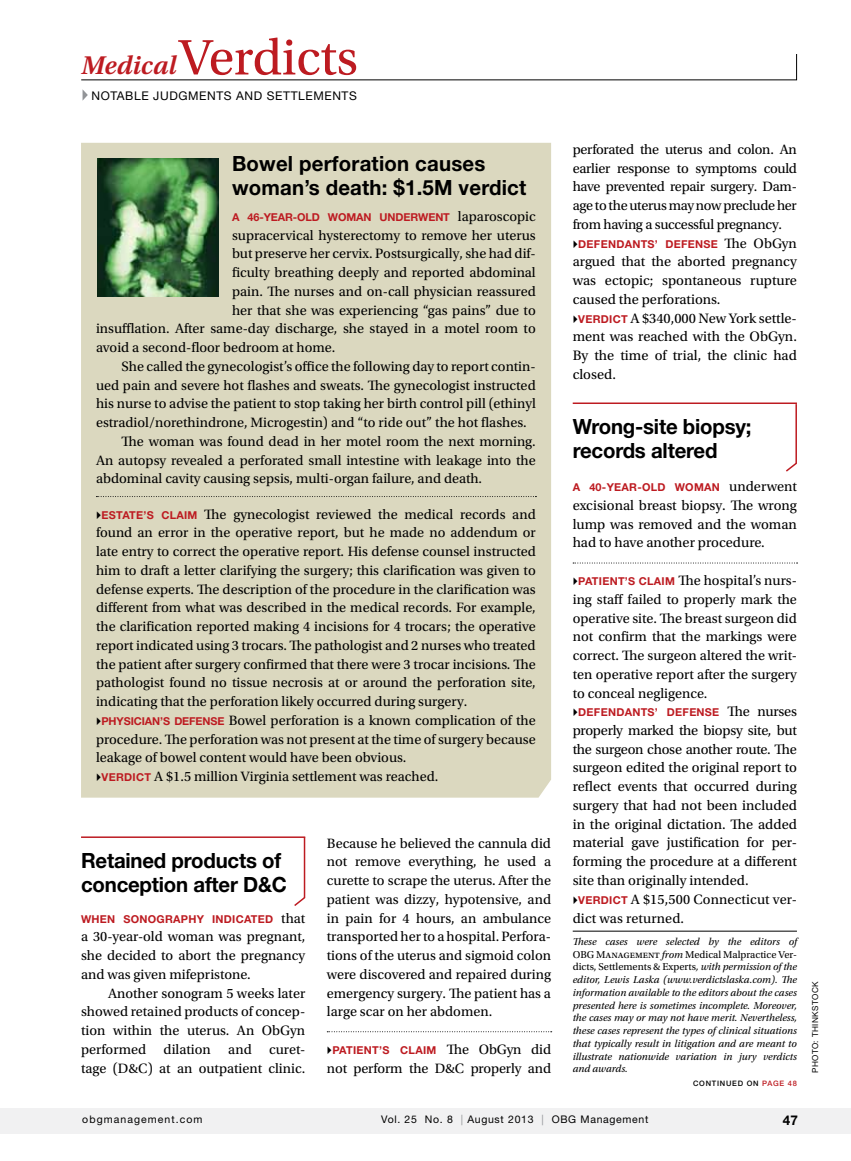
<style>
.page{position:relative;width:851px;height:1161px;background:#fff}
.page>*{position:absolute;margin:0;border:0;box-sizing:border-box;transform-origin:0 0}
.t1{font:52.5px "Utopia Std";letter-spacing:-.005em;color:#bd1b21}
.t2{font:700 21px/24px "Helvetica Neue LT Std";letter-spacing:-.01em;color:#000}
.t3{font:700 21px/24px "Helvetica Neue LT Std";letter-spacing:.01em;color:#000}
.t4{font:14.4px/18.8px "Utopia Std";color:#000;text-align:justify}
.t5{font:14.25px/18.8px "Utopia Std";color:#000;text-align:justify}
.t6{font:700 13.5px "Helvetica Neue LT Std";color:#000}
.t7{font:12px "Helvetica Neue LT Std";letter-spacing:.16em;color:#000}
.t8{font:700 10.8px "Helvetica Neue LT Std";letter-spacing:.025em;color:#bd1b21}
.t9{font:700 10.8px "Helvetica Neue LT Std";letter-spacing:-.01em;color:#bd1b21}
.t10{font:italic 10.5px/12.8px "Utopia Std";color:#000;text-align:justify}
.t11{font:10.5px "Helvetica Neue LT Std";letter-spacing:.065em;color:#000}
.t12{font:10.5px "Helvetica Neue LT Std";letter-spacing:.1em;color:#000}
.t13{font:8.25px "Helvetica Neue LT Std";letter-spacing:.05em;color:#000}
.t14{font:500 7.5px "Helvetica Neue LT Std";letter-spacing:.1em;color:#000}
.s1{font-weight:600;font-style:italic;font-size:27px}
.s2{font-family:"Utopia Std";font-weight:400;font-size:14.25px;color:#000}
.s3{font-family:"Helvetica Neue LT Std";font-weight:700;font-size:10.8px;color:#bd1b21}
.s4{font-size:14.25px}
.s5{font-family:"Utopia Std";font-weight:400;font-size:14.4px;color:#000}
.s6{font-style:normal}
.s7{color:#bd1b21}
.s8{color:#939598}
</style>
<div class="page">
<div style="left:81px;top:143px;width:470px;height:655px;background:#dbd8bf"></div>
<hr style="left:572px;top:403px;width:224px;height:1px;background:#bd1b21">
<svg style="left:573px;top:563px;width:224px;height:1px"></svg>
<hr style="left:81px;top:836px;width:224px;height:2px;background:#bd1b21">
<svg style="left:96px;top:496px;width:440px;height:1px"></svg>
<svg style="left:327px;top:1031px;width:224px;height:1px"></svg>
<img style="left:97px;top:159px;width:121px;height:138px">
<svg style="left:292px;top:836px;width:14px;height:70px"></svg>
<hr style="left:572px;top:931px;width:224px;height:1px;background:#000">
<svg style="left:82px;top:89px;width:6px;height:12px"></svg>
<svg style="left:81px;top:54px;width:716px;height:27px"></svg>
<svg style="left:786px;top:403px;width:11px;height:69px"></svg>
<div style="left:0;top:1108px;width:850px;height:26px;background:#f1f1f2"></div>
<svg style="left:97px;top:511px;width:4px;height:8px"></svg>
<svg style="left:97px;top:717px;width:4px;height:8px"></svg>
<svg style="left:97px;top:773px;width:4px;height:8px"></svg>
<h1 class="t1" style="left:81px;top:29px;width:278px"><span class="s1">Medical</span>Verdicts</h1>
<p class="t7" style="left:92px;top:88px;width:267px">Notable judgments an d settlements</p>
<h2 class="t3" style="left:232px;top:151px;width:296px">Bowel perforation causes woman’s death: $1.5M verdict</h2>
<p class="t9" style="left:232px;top:210px;width:305px">A 46-YEAR-OLD WOMAN UNDERWENT <span class="s2">laparoscopic</span></p>
<p class="t5" style="left:232px;top:226px;width:305px">supracervical hysterectomy to remove her uterus</p>
<p class="t5" style="left:232px;top:245px;width:305px">but preserve her cervix. Postsurgically, she had dif-</p>
<p class="t5" style="left:232px;top:263px;width:305px">ficulty breathing deeply and reported abdominal</p>
<p class="t5" style="left:232px;top:282px;width:305px">pain. The nurses and on-call physician reassured</p>
<p class="t5" style="left:232px;top:301px;width:305px">her that she was experiencing “gas pains” due to</p>
<p class="t5" style="left:96px;top:320px;width:441px">insufflation. After same-day discharge, she stayed in a motel room to</p>
<p class="t5" style="left:96px;top:338px;width:241px">avoid a second-floor bedroom at home.</p>
<p class="t5" style="left:121px;top:357px;width:415px">She called the gynecologist’s office the following day to report contin-</p>
<p class="t5" style="left:96px;top:376px;width:441px">ued pain and severe hot flashes and sweats. The gynecologist instructed</p>
<p class="t5" style="left:96px;top:395px;width:441px">his nurse to advise the patient to stop taking her birth control pill (ethinyl</p>
<p class="t5" style="left:96px;top:413px;width:432px">estradiol/norethindrone, Microgestin) and “to ride out” the hot flashes.</p>
<p class="t5" style="left:121px;top:432px;width:415px">The woman was found dead in her motel room the next morning.</p>
<p class="t5" style="left:96px;top:451px;width:441px">An autopsy revealed a perforated small intestine with leakage into the</p>
<p class="t5" style="left:96px;top:470px;width:387px">abdominal cavity causing sepsis, multi-organ failure, and death.</p>
<p class="t5" style="left:102px;top:505px;width:435px"><span class="s3">ESTATE’S CLAIM</span> The gynecologist reviewed the medical records and</p>
<p class="t5" style="left:96px;top:524px;width:441px">found an error in the operative report, but he made no addendum or</p>
<p class="t5" style="left:96px;top:542px;width:441px">late entry to correct the operative report. His defense counsel instructed</p>
<p class="t5" style="left:96px;top:561px;width:441px">him to draft a letter clarifying the surgery; this clarification was given to</p>
<p class="t5" style="left:96px;top:580px;width:441px">defense experts. The description of the procedure in the clarification was</p>
<p class="t5" style="left:96px;top:599px;width:441px">different from what was described in the medical records. For example,</p>
<p class="t5" style="left:96px;top:617px;width:441px">the clarification reported making 4 incisions for 4 trocars; the operative</p>
<p class="t5" style="left:96px;top:636px;width:441px">report indicated using 3 trocars. The pathologist and 2 nurses who treated</p>
<p class="t5" style="left:96px;top:655px;width:441px">the patient after surgery confirmed that there were 3 trocar incisions. The</p>
<p class="t5" style="left:96px;top:674px;width:441px">pathologist found no tissue necrosis at or around the perforation site,</p>
<p class="t5" style="left:96px;top:692px;width:373px">indicating that the perforation likely occurred during surgery.</p>
<p class="t5" style="left:101px;top:711px;width:436px"><span class="s3">PHYSICIAN’S DEFENSE</span> Bowel perforation is a known complication of the</p>
<p class="t5" style="left:96px;top:730px;width:441px">procedure. The perforation was not present at the time of surgery because</p>
<p class="t5" style="left:96px;top:749px;width:312px">leakage of bowel content would have been obvious.</p>
<p class="t5" style="left:102px;top:767px;width:338px"><span class="s3">VERDICT</span> A $1.5 million Virginia settlement was reached.</p>
<h2 class="t2" style="left:81px;top:848px;width:207px">Retained products of conception after D&amp;C</h2>
<p class="t8" style="left:81px;top:912px;width:226px">WHEN SONOGRAPHY INDICATED <span class="s2">that</span></p>
<p class="t5" style="left:81px;top:928px;width:226px">a 30-year-old woman was pregnant, she decided to abort the pregnancy and was given mifepristone.</p>
<p class="t5" style="left:81px;top:984px;width:226px;text-indent:27px">Another sonogram 5 weeks later showed retained products of concep&shy;tion within the uterus. An ObGyn performed dilation and curet&shy;tage (D&amp;C) at an outpatient clinic.</p>
<p class="t5" style="left:327px;top:834px;width:226px">Because he believed the cannula did not remove everything, he used a curette to scrape the uterus. After the patient was dizzy, hypotensive, and in pain for 4 hours, an ambulance transported her to a hospital. Perfora&shy;tions of the uterus and sigmoid colon were discovered and repaired during emergency surgery. The patient has a large scar on her abdomen.</p>
<p class="t8" style="left:332px;top:1043px;width:15px">patient</p>
<p class="t5" style="left:327px;top:1040px;width:226px;text-align:right"><span class="s3">’s CLAIM</span> The ObGyn did<br>not perform the D&amp;C properly and</p>
<p class="t5" style="left:572px;top:140px;width:226px">perforated the uterus and colon. An earlier response to symptoms could have prevented repair surgery. Dam&shy;age to the uterus may now preclude her from having a successful pregnancy.</p>
<p class="t8" style="left:578px;top:237px;width:220px">DEFENDANTS’ DEFENSE <span class="s2">The ObGyn</span></p>
<p class="t4" style="left:572px;top:252px;width:226px"><span class="s4">argued that</span> the aborted pregnancy</p>
<p class="t4" style="left:572px;top:271px;width:226px">was ectopic; spontaneous rupture</p>
<p class="t4" style="left:572px;top:290px;width:149px">caused the perforations.</p>
<p class="t4" style="left:578px;top:309px;width:220px"><span class="s3">VERDICT</span> A $340,000 New York settle-</p>
<p class="t4" style="left:572px;top:327px;width:226px">ment was reached with the ObGyn.</p>
<p class="t4" style="left:572px;top:346px;width:226px">By the time of trial, the clinic had</p>
<p class="t4" style="left:572px;top:365px;width:45px">closed.</p>
<h2 class="t2" style="left:572px;top:414px;width:180px">Wrong-site biopsy; records altered</h2>
<p class="t8" style="left:572px;top:481px;width:50px">a 40-year</p>
<p class="t8" style="left:637px;top:481px;width:161px">-old woman <span class="s5">underwent</span></p>
<p class="t4" style="left:572px;top:496px;width:226px">excisional breast biopsy. The wrong lump was removed and the woman had to have another procedure.</p>
<p class="t8" style="left:578px;top:574px;width:15px">patient</p>
<p class="t5" style="left:572px;top:571px;width:226px;text-indent:52px"><span class="s3">’s CLAIM</span> The hospital’s nurs&shy;ing staff failed to properly mark the operative site. The breast surgeon did not confirm that the markings were correct. The surgeon altered the writ&shy;ten operative report after the surgery to conceal negligence.</p>
<p class="t8" style="left:578px;top:706px;width:220px">DEFENDANTS’ DEFENSE <span class="s5">The nurses</span></p>
<p class="t4" style="left:572px;top:721px;width:226px">properly marked the biopsy site, but the surgeon chose another route. The surgeon edited the original report to reflect events that occurred during surgery that had not been included in the original dictation. The added material gave justification for per&shy;forming the procedure at a different site than originally intended.</p>
<p class="t5" style="left:572px;top:890px;width:226px;text-indent:6px"><span class="s3">VERDICT</span> A $15,500 Connecticut ver&shy;dict was returned.</p>
<p class="t10" style="left:572px;top:935px;width:226px">These cases were selected by the editors of <span class="s6">OBG Management</span> from <span class="s6">Medical Malpractice Ver&shy;dicts, Settlements &amp; Experts</span>, with permission of the editor, Lewis Laska (www.verdictslaska.com). The information available to the editors about the cases presented here is sometimes incomplete. Moreover, the cases may or may not have merit. Nevertheless, these cases represent the types of clinical situations that typically result in litigation and are meant to illustrate nationwide variation in jury verdicts and awards.</p>
<p class="t14" style="left:693px;top:1079px;width:105px">CONTINUED ON <span class="s7">PAGE 48</span></p>
<p class="t12" style="left:82px;top:1114px;width:122px">obgmanagement.com</p>
<p class="t11" style="left:381px;top:1114px;width:180px">Vol. 25 No. 8 <span class="s8">|</span> August 2013 <span class="s8">|</span> OBG</p>
<p class="t11" style="left:580px;top:1114px;width:69px">M anagement</p>
<p class="t6" style="left:782px;top:1112px;width:17px">47</p>
<p class="t13" style="left:810px;top:1073px;width:93px;rotate:-90deg">Photo: thin kstock</p>
</div>
